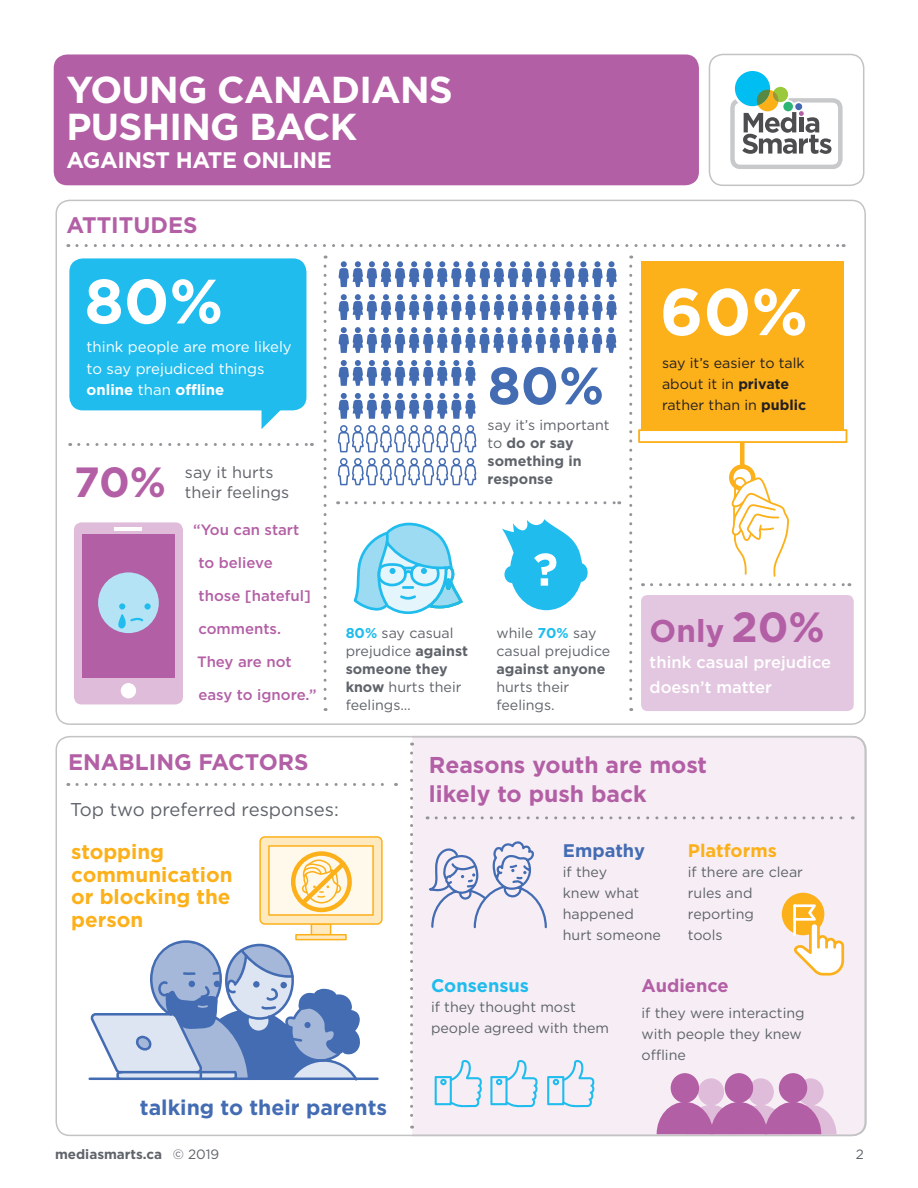
<style>
.page{position:relative;width:918px;height:1188px;background:#fff}
.page>*{position:absolute;margin:0;border:0;box-sizing:border-box;transform-origin:0 0}
.box_main_paragraph{font:700 65.85px "Gotham";color:#fff}
.box_main_paragraph-2{font:700 62.55px "Gotham";color:#fff}
.box_main_paragraph-3{font:700 52.5px "Gotham";color:#436cb3}
.box_main_paragraph-4{font:700 42.15px "Gotham";color:#b35fa5}
.t1{font:700 37.5px/36.9px "Gotham";letter-spacing:-.02em;color:#fff}
.box_main_paragraph-5{font:700 31.5px "Gotham";color:#b35fa5}
.box_main_paragraph-6{font:700 22.95px/29px "Gotham";color:#b35fa5}
.box_name{font:700 22.5px "Gotham";color:#b35fa5}
.t2{font:700 22.5px "Gotham";letter-spacing:-.02em;color:#fff}
.box_main_paragraph-7{font:700 21.3px "Gotham";color:#436cb3}
.box_main_paragraph-8{font:700 20.55px/22.5px "Gotham";color:#fcb01a}
.box_main_paragraph-9{font:18.6px "Gotham";color:#5f636a}
.box_main_paragraph-10{font:700 18.3px "Gotham";color:#20bcee}
.box_main_paragraph-11{font:700 18.3px "Gotham";color:#fcb01a}
.box_main_paragraph-12{font:700 18.3px "Gotham";color:#b35fa5}
.box_main_paragraph-13{font:700 18.3px "Gotham";color:#436cb3}
.box_main_paragraph-14{font:500 16.5px/25px "Gotham";color:#fff}
.box_main_paragraph-15{font:16.2px/20.5px "Gotham";color:#5f636a}
.box_main_paragraph-16{font:500 15px "Gotham";color:#b35fa5}
.box_main_paragraph-17{font:15px/21.6px "Gotham";color:#fff}
.box_main_paragraph-18{font:14.25px/21px "Gotham";color:#5f636a}
.box_main_paragraph-19{font:14.25px/21px "Gotham";color:#231f20}
.box_main_paragraph-20{font:700 14.25px/18px "Gotham";color:#5f636a}
.t3{font:700 13.5px "Gotham";color:#5f636a}
.t4{font:13.5px "Gotham";color:#5f636a}
.s1{font-weight:700}
.s2{font-weight:400}
.s3{font-weight:700;color:#20bcee}
.s4{font-size:42.15px}
</style>
<div class="page">
<svg style="left:411px;top:735px;width:456px;height:402px;background:#eee7ed"></svg>
<div style="left:641px;top:595px;width:213px;height:116px;background:#e3c7e0;border-radius:6px"></div>
<div style="left:642px;top:261px;width:202px;height:170px;background:#fcb01a"></div>
<div style="left:69px;top:258px;width:237px;height:152px;background:#20bcee;border-radius:14px"></div>
<svg style="left:262px;top:410px;width:25px;height:19px"></svg>
<div style="left:54px;top:54px;width:645px;height:131px;background:#b35fa5;border-radius:14px"></div>
<div style="left:709px;top:54px;width:155px;height:132px;border:2px solid #c3c3c5;border-radius:14px"></div>
<svg style="left:77px;top:244px;width:767px;height:3px"></svg>
<svg style="left:77px;top:783px;width:320px;height:3px"></svg>
<svg style="left:502px;top:519px;width:86px;height:91px"></svg>
<svg style="left:324px;top:266px;width:3px;height:445px"></svg>
<svg style="left:629px;top:266px;width:3px;height:445px"></svg>
<svg style="left:79px;top:443px;width:233px;height:3px"></svg>
<svg style="left:339px;top:261px;width:278px;height:26px"></svg>
<svg style="left:339px;top:294px;width:278px;height:26px"></svg>
<svg style="left:339px;top:360px;width:137px;height:26px"></svg>
<svg style="left:339px;top:327px;width:277px;height:26px"></svg>
<svg style="left:337px;top:393px;width:283px;height:111px"></svg>
<svg style="left:652px;top:443px;width:198px;height:143px"></svg>
<div style="left:638px;top:429px;width:209px;height:14px;border:2px solid #fcb01a"></div>
<div style="left:74px;top:522px;width:109px;height:182px;background:#dfbdda;border-radius:8px"></div>
<div style="left:82px;top:535px;width:93px;height:143px;background:#b35fa5"></div>
<div style="left:121px;top:683px;width:15px;height:15px;background:#fff;border-radius:50%"></div>
<svg style="left:115px;top:527px;width:27px;height:3px"></svg>
<div style="left:98px;top:572px;width:61px;height:61px;background:#b4e3f5;border-radius:50%"></div>
<div style="left:119px;top:603px;width:6px;height:7px;border:2px solid #20bcee;border-radius:50%"></div>
<div style="left:144px;top:603px;width:7px;height:7px;border:2px solid #20bcee;border-radius:50%"></div>
<svg style="left:118px;top:605px;width:32px;height:24px"></svg>
<hr style="left:232px;top:1078px;width:147px;height:2px;background:#436cb3">
<hr style="left:89px;top:1078px;width:32px;height:2px;background:#436cb3">
<svg style="left:90px;top:940px;width:271px;height:141px"></svg>
<svg style="left:410px;top:753px;width:443px;height:382px;background:#f0e5ee"></svg>
<div style="left:311px;top:923px;width:20px;height:12px;background:#ffeac0;border:2px solid #fcb01a"></div>
<svg style="left:295px;top:934px;width:52px;height:6px"></svg>
<div style="left:260px;top:837px;width:122px;height:87px;background:#ffeac0;border-radius:5px"></div>
<div style="left:259px;top:836px;width:124px;height:89px;border:2px solid #fcb01a;border-radius:5px"></div>
<div style="left:268px;top:845px;width:106px;height:71px;background:#fff9eb;border:2px solid #fcb01a"></div>
<div style="left:291px;top:851px;width:61px;height:61px;border:4px solid #fcb01a;border-radius:50%"></div>
<svg style="left:297px;top:857px;width:53px;height:52px"></svg>
<svg style="left:353px;top:522px;width:110px;height:93px"></svg>
<svg style="left:730px;top:71px;width:113px;height:98px"></svg>
<h3 class="t1" style="left:67px;top:71px;width:388px">YOUNG CANADIANS<br>PUSHING BACK</h3>
<h3 class="t2" style="left:67px;top:145px;width:267px">AGAINST HATE ONLINE</h3>
<p class="box_name" style="left:66px;top:211px;width:133px">ATTITUDES</p>
<p class="box_main_paragraph-2" style="left:84px;top:260px;width:140px">80%</p>
<p class="box_main_paragraph" style="left:660px;top:268px;width:150px">60%</p>
<p class="box_main_paragraph-17" style="left:87px;top:336px;width:207px">think people are more likely to say prejudiced things <span class="s1">online</span> than <span class="s1">offline</span></p>
<p class="box_main_paragraph-4" style="left:74px;top:454px;width:94px">70%</p>
<p class="box_main_paragraph-15" style="left:185px;top:461px;width:106px">say it hurts their feelings</p>
<p class="box_main_paragraph-16" style="left:193px;top:520px;width:108px">“You can start</p>
<p class="box_main_paragraph-16" style="left:199px;top:553px;width:76px">to believe</p>
<p class="box_main_paragraph-16" style="left:199px;top:586px;width:114px">those [hateful]</p>
<p class="box_main_paragraph-16" style="left:198px;top:619px;width:84px">comments.</p>
<p class="box_main_paragraph-16" style="left:197px;top:652px;width:96px">They are not</p>
<p class="box_main_paragraph-16" style="left:198px;top:685px;width:120px">easy to ignore.”</p>
<p class="box_main_paragraph-3" style="left:488px;top:351px;width:118px">80%</p>
<p class="box_main_paragraph-20" style="left:488px;top:416px;width:124px"><span class="s2">say it’s important to</span> do or say something in response</p>
<p class="box_main_paragraph-18" style="left:346px;top:624px;width:124px;line-height:18px"><span class="s3">80%</span> say casual prejudice <span class="s1">against someone they know</span> hurts their feelings…</p>
<p class="box_main_paragraph-18" style="left:496px;top:624px;width:115px;line-height:18px">while <span class="s3">70%</span> say casual prejudice <span class="s1">against anyone </span>hurts their feelings.</p>
<p class="box_main_paragraph-19" style="left:662px;top:352px;width:146px">say it’s easier to talk about it in <span class="s1">private </span>rather than in <span class="s1">public</span></p>
<p class="box_main_paragraph-5" style="left:650px;top:610px;width:177px">Only <span class="s4">20%</span></p>
<p class="box_main_paragraph-14" style="left:650px;top:649px;width:183px">think casual prejudice doesn’t matter</p>
<p class="box_name" style="left:68px;top:747px;width:242px">ENABLING FACTORS</p>
<p class="box_main_paragraph-9" style="left:70px;top:798px;width:270px">Top two preferred responses:</p>
<p class="box_main_paragraph-8" style="left:71px;top:841px;width:163px">stopping communication or blocking the person</p>
<p class="box_main_paragraph-6" style="left:429px;top:751px;width:280px">Reasons youth are most likely to push back</p>
<p class="box_main_paragraph-13" style="left:563px;top:839px;width:84px">Empathy</p>
<p class="box_main_paragraph-18" style="left:563px;top:862px;width:100px">if they<br>knew what happened hurt someone</p>
<p class="box_main_paragraph-11" style="left:688px;top:839px;width:90px">Platforms</p>
<p class="box_main_paragraph-18" style="left:688px;top:862px;width:117px">if there are clear rules and reporting<br>tools</p>
<p class="box_main_paragraph-10" style="left:431px;top:973px;width:100px">Consensus</p>
<p class="box_main_paragraph-18" style="left:431px;top:996px;width:180px">if they thought most people agreed with them</p>
<p class="box_main_paragraph-12" style="left:642px;top:973px;width:89px">Audience</p>
<p class="box_main_paragraph-18" style="left:642px;top:1002px;width:165px">if they were interacting with people they knew offline</p>
<p class="box_main_paragraph-7" style="left:140px;top:1094px;width:249px">talking to their parents</p>
<p class="t3" style="left:55px;top:1145px;width:166px">mediasmarts.ca <span class="s2">© 2019</span></p>
<p class="t4" style="left:856px;top:1145px;width:10px">2</p>
</div>
